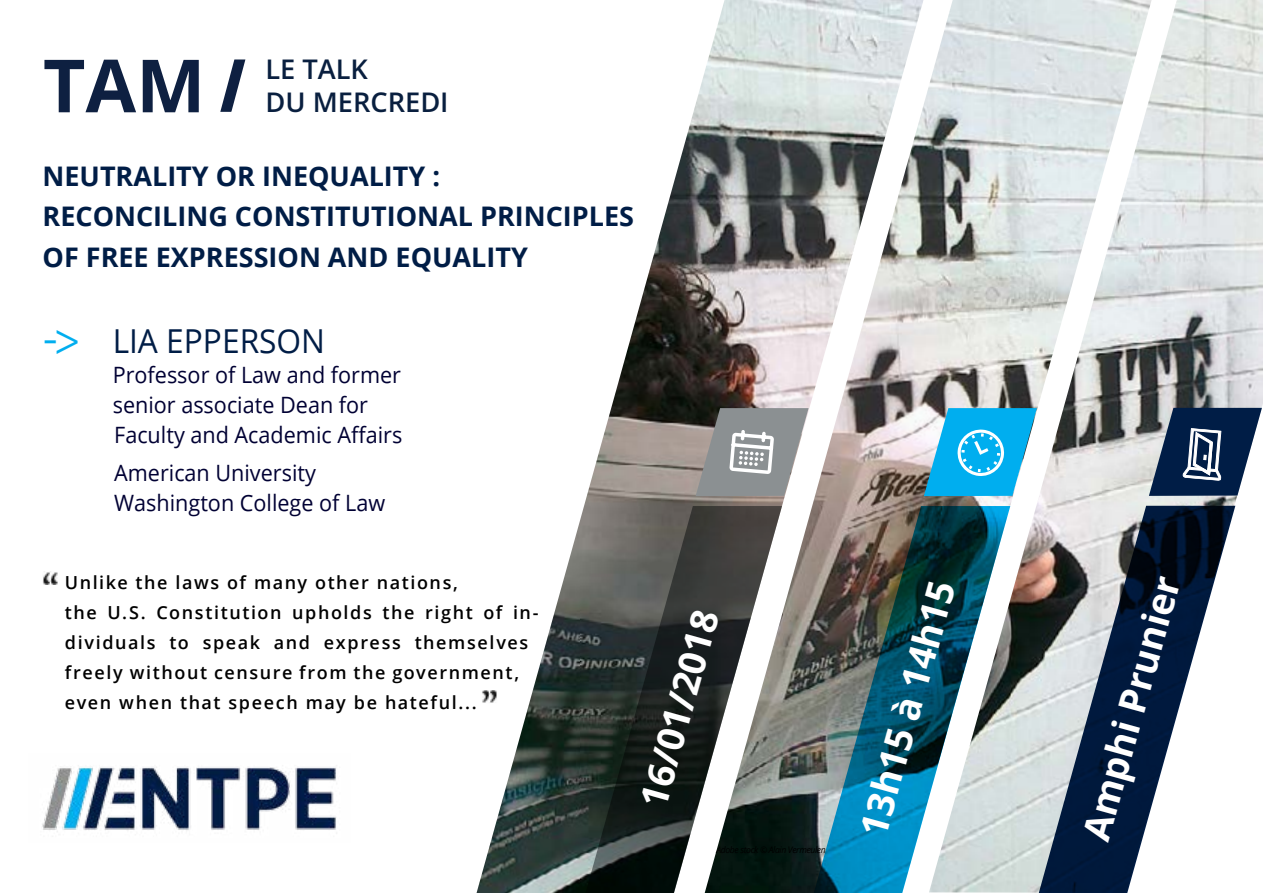
<style>
.page{position:relative;width:1263px;height:893px;background:#fff}
.page>*{position:absolute;margin:0;border:0;box-sizing:border-box;transform-origin:0 0}
.t1{font:700 73.35px "Open Sans";color:#0e2041}
.t2{font:45px "Myriad Pro";color:#00aeef}
.t3{font:700 37.5px "Open Sans";color:#fff}
.t4{font:33px "Open Sans";color:#001d46;scale:.96 1}
.t5{font:600 27.3px/32.7px "Open Sans";color:#091f3f}
.t6{font:700 27px/40.5px "Open Sans";color:#001d46}
.t7{font:22.5px/30px "Open Sans";color:#003;scale:.96 1}
.t8{font:600 18px/30px "Open Sans";letter-spacing:.085em;color:#000}
</style>
<div class="page">
<img style="left:1152px;top:0;width:111px;height:507px">
<img style="left:477px;top:71px;width:228px;height:822px">
<img style="left:705px;top:0;width:447px;height:893px">
<svg style="left:220px;top:59px;width:25px;height:53px"></svg>
<img style="left:42px;top:767px;width:294px;height:65px">
<img style="left:43px;top:571px;width:15px;height:13px">
<img style="left:482px;top:690px;width:15px;height:13px">
<svg style="left:1033px;top:506px;width:202px;height:387px"></svg>
<svg style="left:1149px;top:408px;width:113px;height:88px"></svg>
<img style="left:808px;top:506px;width:202px;height:387px">
<svg style="left:924px;top:408px;width:113px;height:88px"></svg>
<svg style="left:580px;top:506px;width:202px;height:387px;background:#4f5451"></svg>
<svg style="left:696px;top:408px;width:113px;height:88px"></svg>
<h1 class="t1" style="left:43px;top:34px;width:164px">TAM</h1>
<h3 class="t5" style="left:265px;top:53px;width:185px">LE TALK<br>DU MERCREDI</h3>
<h3 class="t6" style="left:43px;top:155px;width:593px">NEUTRALITY OR INEQUALITY :<br>RECONCILING CONSTITUTIONAL PRINCIPLES<br>OF FREE EXPRESSION AND EQUALITY</h3>
<h2 class="t2" style="left:44px;top:312px;width:39px">-&gt;</h2>
<h3 class="t4" style="left:113px;top:319px;width:223px">LIA EPPERSON</h3>
<p class="t7" style="left:113px;top:359px;width:303px">Professor of Law and former senior associate Dean for<br>Faculty and Academic Affairs</p>
<p class="t7" style="left:114px;top:457px;width:284px">American University<br>Washington College of Law</p>
<p class="t8" style="left:65px;top:567px;width:475px">Unlike the laws of many other nations,<br>the U.S. Constitution upholds the right of in&shy;dividuals to speak and express themselves freely without censure from the government, even when that speech may be hateful...</p>
<h3 class="t3" style="left:626px;top:798px;width:204px;rotate:-74deg">16/01/2018</h3>
<h3 class="t3" style="left:846px;top:827px;width:264px;rotate:-74deg">13h15 à 14h15</h3>
<h3 class="t3" style="left:1068px;top:832px;width:274px;rotate:-74deg">Amphi Prunier</h3>
</div>
